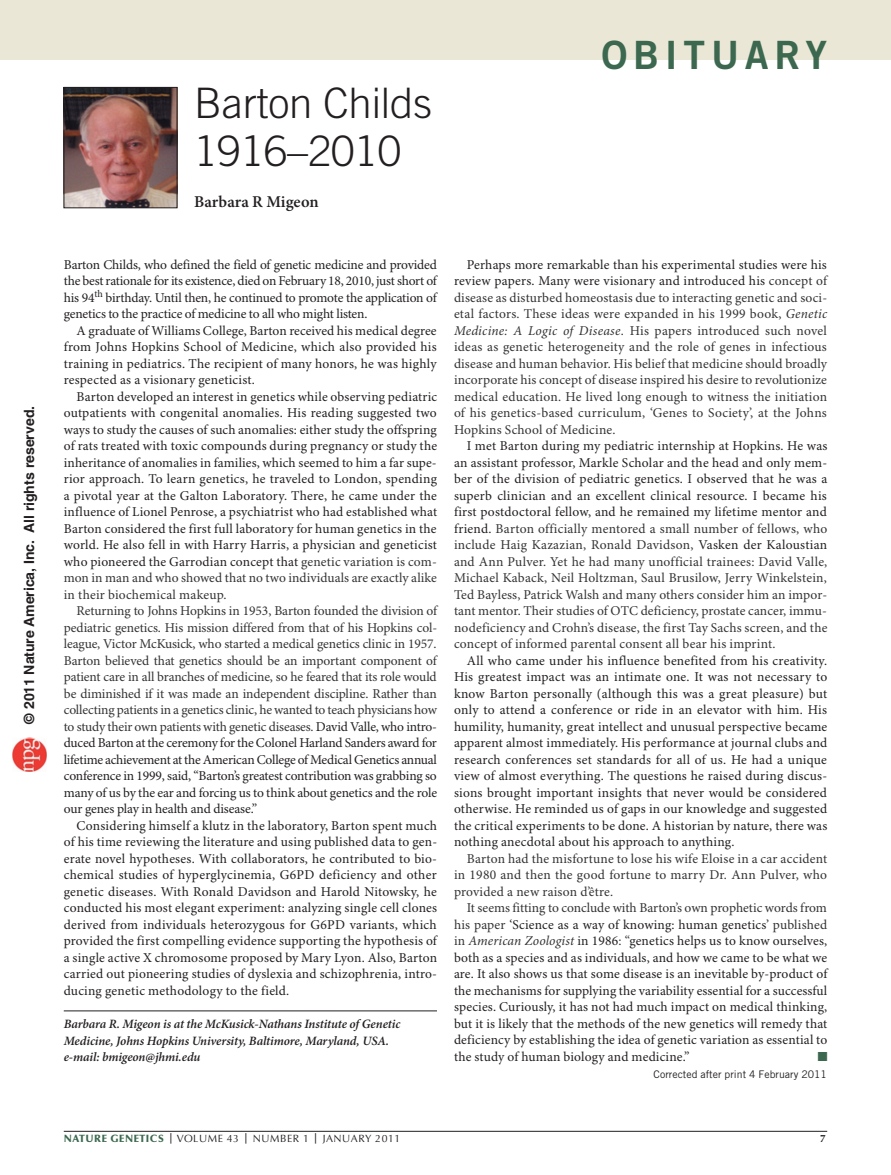
<style>
.page{position:relative;width:891px;height:1175px;background:#fff}
.page>*{position:absolute;margin:0;border:0;box-sizing:border-box;transform-origin:0 0}
.t1{font:300 42px/48px "Trade Gothic LT Std";letter-spacing:-.005em;color:#231f20}
.t2{font:39px "Trade Gothic LT Std Bd 2";letter-spacing:.145em;color:#3b684f}
.t3{font:600 16.5px "Minion Pro";letter-spacing:.005em;color:#231f20}
.t4{font:700 14.1px "Helvetica LT Std";color:#231f20}
.t5{font:13.5px/16.5px "Minion Pro";letter-spacing:.01em;color:#231f20;text-align:justify}
.t6{font:13.5px/16.5px "Minion Pro";letter-spacing:.015em;color:#333;text-align:justify}
.t7{font:italic 600 12.75px/16.5px "Minion Pro";letter-spacing:-.01em;color:#231f20}
.t8{font:10.5px "Optima LT Std";letter-spacing:.05em;color:#231f20}
.t9{font:10.5px "Trade Gothic LT Std";color:#231f20}
.t10{font:700 10.5px "Optima LT Std";color:#231f20}
.t11{font:9px "European Pi Std 3";color:#3b684f}
.s1{font-style:inherit}
.s2{color:#333}
.s3{color:#231f20}
.s4{font-style:italic}
.s5{font-style:italic;color:#333}
.s6{font-weight:900;color:#3b684f}
.s7{font-weight:700}
</style>
<div class="page">
<div style="left:0;top:0;width:891px;height:60px;background:#ebe7d7"></div>
<hr style="left:64px;top:1131px;width:763px;height:1px;background:#231f20">
<img style="left:66px;top:89px;width:109px;height:117px">
<div style="left:64px;top:87px;width:113px;height:121px;border:1px solid #231f20"></div>
<hr style="left:64px;top:1010px;width:373px;height:1px;background:#231f20">
<img style="left:12px;top:738px;width:34px;height:34px">
<p class="t4" style="left:21px;top:723px;width:319px;rotate:-90deg">© 201<span class="s1">1</span> Nature America, Inc. All rights reserved.</p>
<h1 class="t1" style="left:194px;top:78px;width:239px">Barton Childs<br>1916–2010</h1>
<p class="t3" style="left:194px;top:191px;width:126px">Barbara R Migeon</p>
<h2 class="t2" style="left:601px;top:30px;width:227px">OBITUARY</h2>
<p class="t5" style="left:64px;top:257px;width:375px">Barton Childs, who defined the field of genetic medicine and provided the best rationale for its existence, died on February 18, 2010, just short of his 94<sup>th</sup> birthday. Until then, he continued to promote the application of genetics to the practice of medicine to all who might listen.</p>
<p class="t5" style="left:64px;top:323px;width:374px;text-indent:13px">A graduate of Williams College, Barton received his medical degree from Johns Hopkins School of Medicine, which also provided his training in pediatrics. The recipient of many honors, he was highly respected as a visionary geneticist.</p>
<p class="t5" style="left:64px;top:389px;width:375px;text-indent:13px">Barton developed an interest in genetics while observing pediatric outpatients with congenital anomalies. His reading suggested two ways to study the causes of such anomalies: either study the offspring of rats treated with toxic compounds during pregnancy or study the inheritance of anomalies in families, which seemed to him a far supe&shy;rior approach. To learn genetics, he traveled to London, spending a pivotal year at the Galton Laboratory. There, he came under the influence of Lionel Penrose, a psychiatrist who had established what Barton considered the first full laboratory for human genetics in the world. He also fell in with Harry Harris, a physician and geneticist who pioneered the Garrodian concept that <span class="s2">genetic variation is com&shy;mon in man and who showed that no two individuals are exactly alike in their biochemical makeup.</span></p>
<p class="t6" style="left:64px;top:603px;width:375px;text-indent:13px">Returning to Johns Hopkins in 1953, Barton founded the division of pediatric genetics. His mission differed from that of his Hopkins col&shy;league, Victor McKusick, who started a medical genetics clinic in 1957.<br>Barton believed that genetics should be an important component of patient care in all branches of medicine, so he feared that its role would be diminished if it was made an independent discipline. Rather than collecting patients in a genetics clinic, he wanted to teach physicians how to study their own patients with genetic diseases. <span class="s3">David Valle, who intro&shy;duced Barton at the ceremony for the Colonel Harland Sanders award for lifetime achievement at the American College of Medical Genetics annual conference in 1999, said, “Barton’s greatest contribution was grabbing so many of us by the ear and forcing us to think about genetics and the role our genes play in health and disease.”</span></p>
<p class="t5" style="left:64px;top:818px;width:375px;text-indent:13px">Considering himself a klutz in the laboratory, Barton spent much of his time reviewing the literature and using published data to gen&shy;erate novel hypotheses. With collaborators, he contributed to bio&shy;chemical studies of hyperglycinemia, G6PD deficiency and other genetic diseases. With Ronald Davidson and Harold Nitowsky, he conducted his most elegant experiment: analyzing single cell clones derived from individuals heterozygous for G6PD variants, which provided the first compelling evidence supporting the hypothesis of a single active X chromosome proposed by Mary Lyon. Also, Barton carried out pioneering studies of dyslexia and schizophrenia, intro&shy;ducing genetic methodology to the field.</p>
<p class="t7" style="left:64px;top:1016px;width:338px">Barbara R. Migeon is at the McKusick-Nathans Institute of Genetic<br>Medicine, Johns Hopkins University, Baltimore, Maryland, USA. e-mail: bmigeon@jhmi.edu</p>
<p class="t6" style="left:454px;top:257px;width:375px;text-indent:13px"><span class="s3">Perhaps more remarkable than his experimental studies were his review papers. Many were visionary and introduced his</span> concept of disease as disturbed homeostasis due to interacting genetic and soci&shy;etal factors. These ideas were expanded in his 1999 book, <span class="s4">Genetic Medicine: A Logic of Disease</span>. His papers introduced such novel ideas as genetic heterogeneity and the role of genes in infectious disease and human behavior. His belief that medicine should broadly incorporate his concept of disease inspired his desire to revolutionize medical education. He lived long enough to witness the initiation of his genetics-based curriculum, ‘Genes to Society’, at the Johns Hopkins School of Medicine.</p>
<p class="t6" style="left:454px;top:438px;width:375px;text-indent:13px"><span class="s3">I met Barton during my pediatric internship at Hopkins. He was an assistant professor, Markle Scholar and the head and only mem&shy;ber of the division of pediatric genetics. I observed that he was a superb clinician and an excellent clinical resource. I became his first postdoctoral fellow, and he remained my lifetime mentor and friend.</span> Barton officially mentored a small number of fellows, who include Haig Kazazian, Ronald Davidson, <span class="s3">Vasken der Kaloustian </span>and Ann Pulver. Yet he had many unofficial trainees: David Valle, Michael Kaback, Neil Holtzman, Saul Brusilow, Jerry Winkelstein, Ted Bayless, Patrick Walsh and many others consider him an impor&shy;tant mentor. Their studies of OTC deficiency, prostate cancer, immu&shy;nodeficiency and Crohn’s disease, the first Tay Sachs screen, and the concept of informed parental consent all bear his imprint.</p>
<p class="t5" style="left:454px;top:653px;width:375px;text-indent:13px">All who came under his influence benefited from his creativity.<br>His greatest impact was an intimate one. It was not necessary to know Barton personally (although this was a great pleasure) but only to attend a conference or ride in an elevator with him. His humility, humanity, great intellect and unusual perspective became apparent almost immediately. His performance at journal clubs and research conferences set standards for all of us. He had a unique view of almost everything. The questions he raised during discus&shy;sions brought important insights that never would be considered otherwise. He reminded us of gaps in our knowledge and suggested the critical experiments to be done. A historian by nature, there was nothing anecdotal about his approach to anything.</p>
<p class="t6" style="left:454px;top:851px;width:375px;text-indent:13px">Barton had the misfortune to lose his wife Eloise in a car accident in 1980 and then the good fortune to marry Dr. Ann Pulver, who provided a new raison d’être.</p>
<p class="t5" style="left:454px;top:900px;width:375px;text-indent:13px"><span class="s2">It seems fitting to conclude with Barton’s own prophetic words from his paper</span> ‘Science as a way of knowing: human genetics’ <span class="s2">published in</span> <span class="s5">American Zoologist</span> in 1986<span class="s2">: “</span>genetics helps us to know ourselves, both as a species and as individuals, and how we came to be what we are. It also shows us that some disease is an inevitable by-product of the mechanisms for supplying the variability essential for a successful species. Curiously, it has not had much impact on medical thinking, but it is likely that the methods of the new genetics will remedy that deficiency by establishing the idea of genetic variation as essential to the study of human biology and medicine.”</p>
<p class="t11" style="left:818px;top:1052px;width:10px">•</p>
<p class="t9" style="left:654px;top:1067px;width:175px">Corrected after print 4 February 2011</p>
<p class="t8" style="left:64px;top:1132px;width:338px"><span class="s6">NATURE GENETICS</span> <span class="s7">|</span> VOLUME 43 <span class="s7">|</span> NUMBER 1 <span class="s7">|</span> JANUARY 2011</p>
<p class="t10" style="left:820px;top:1132px;width:7px">7</p>
</div>
